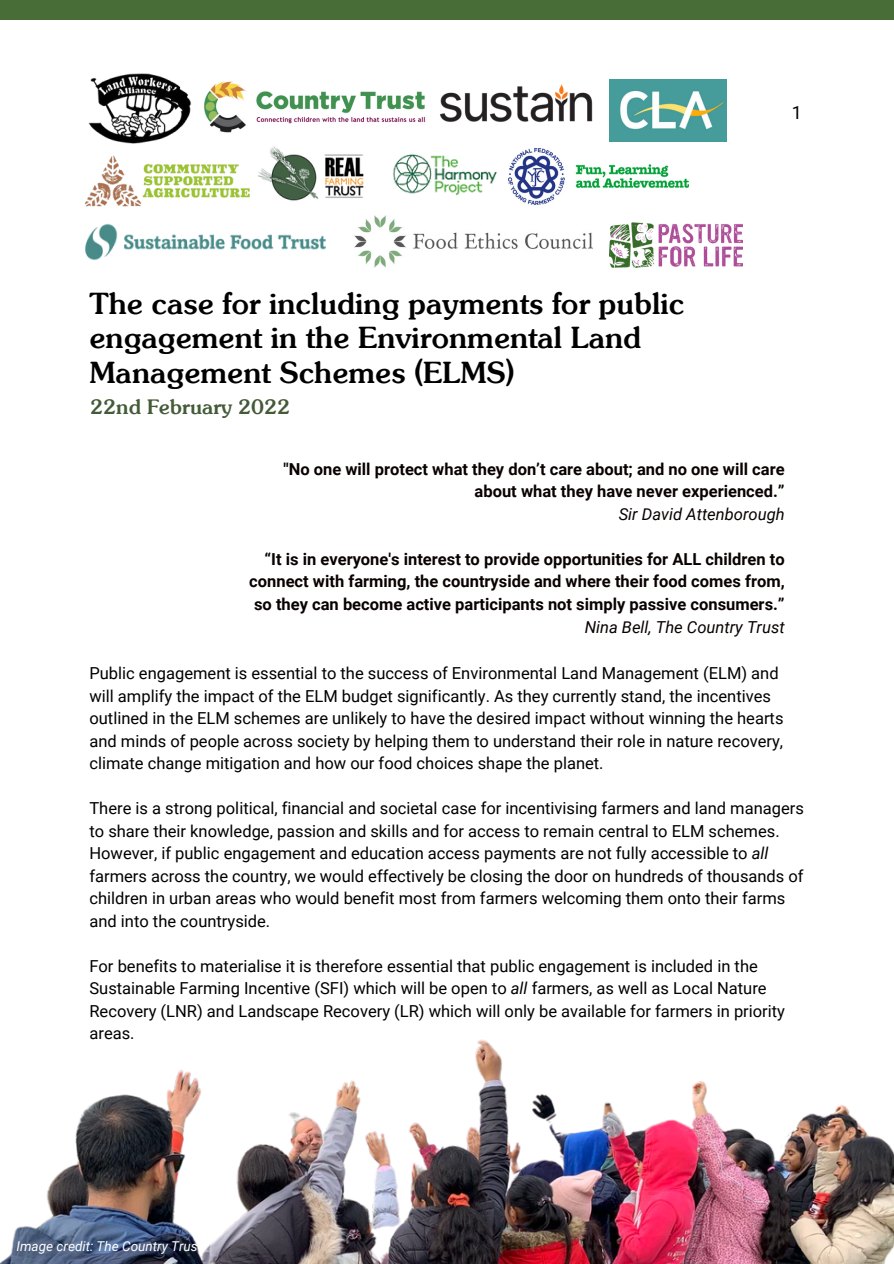
<style>
.page{position:relative;width:894px;height:1264px;background:#fff}
.page>*{position:absolute;margin:0;border:0;box-sizing:border-box;transform-origin:0 0}
.t1{font:500 29.55px/34.8px "Sunset Serial";color:#000}
.t2{font:500 20.25px "Sunset Serial";color:#445b38}
.t3{font:18px "Roboto";color:#000}
.t4{font:16.5px/22.5px "Roboto";color:#000}
.t5{font:700 16.5px/22.5px "Roboto";color:#090200;text-align:right}
.t6{font:italic 16.5px "Roboto";color:#090200}
.t7{font:italic 13.5px "Roboto";color:#fff}
.s1{font-style:italic}
</style>
<div class="page">
<img style="left:89px;top:73px;width:102px;height:55px">
<img style="left:440px;top:84px;width:153px;height:39px">
<img style="left:0;top:1039px;width:893px;height:224px">
<div style="left:0;top:0;width:893px;height:20px;background:#486d36"></div>
<img style="left:85px;top:128px;width:165px;height:79px">
<img style="left:393px;top:148px;width:295px;height:57px">
<img style="left:258px;top:146px;width:106px;height:55px">
<img style="left:354px;top:215px;width:238px;height:52px">
<img style="left:85px;top:223px;width:241px;height:38px">
<img style="left:609px;top:79px;width:117px;height:62px">
<img style="left:198px;top:81px;width:228px;height:60px">
<img style="left:609px;top:223px;width:133px;height:45px">
<p class="t3" style="left:791px;top:102px;width:12px">1</p>
<p class="t1" style="left:89px;top:288px;width:596px">The case for including payments for public engagement in the Environmental Land</p>
<p class="t1" style="left:89px;top:357px;width:427px">Management Schemes (ELMS)</p>
<p class="t2" style="left:90px;top:399px;width:201px">22nd February 2022</p>
<p class="t5" style="left:283px;top:458px;width:502px">"No one will protect what they don’t care about; and no one will care about what they have never experienced.”</p>
<p class="t6" style="left:618px;top:504px;width:167px">Sir David Attenborough</p>
<p class="t5" style="left:249px;top:548px;width:536px;text-align:justify;text-indent:15px">“It is in everyone's interest to provide opportunities for ALL children to connect with farming, the countryside and where their food comes from, so they can become active participants not simply passive consumers.”</p>
<p class="t6" style="left:584px;top:617px;width:201px">Nina Bell, The Country Trust</p>
<p class="t4" style="left:89px;top:662px;width:695px">Public engagement is essential to the success of Environmental Land Management (ELM) and will amplify the impact of the ELM budget significantly. As they currently stand, the incentives outlined in the ELM schemes are unlikely to have the desired impact without winning the hearts and minds of people across society by helping them to understand their role in nature recovery, climate change mitigation and how our food choices shape the planet.</p>
<p class="t4" style="left:89px;top:797px;width:715px">There is a strong political, financial and societal case for incentivising farmers and land managers to share their knowledge, passion and skills and for access to remain central to ELM schemes.</p>
<p class="t4" style="left:89px;top:842px;width:715px">However, if public engagement and education access payments are not fully accessible to <span class="s1">all </span>farmers across the country, we would effectively be closing the door on hundreds of thousands of children in urban areas who would benefit most from farmers welcoming them onto their farms and into the countryside.</p>
<p class="t4" style="left:89px;top:955px;width:697px">For benefits to materialise it is therefore essential that public engagement is included in the Sustainable Farming Incentive (SFI) which will be open to <span class="s1">all</span> farmers, as well as Local Nature Recovery (LNR) and Landscape Recovery (LR) which will only be available for farmers in priority areas.</p>
<p class="t7" style="left:16px;top:1238px;width:190px">Image credit: The Country Trust:</p>
</div>
